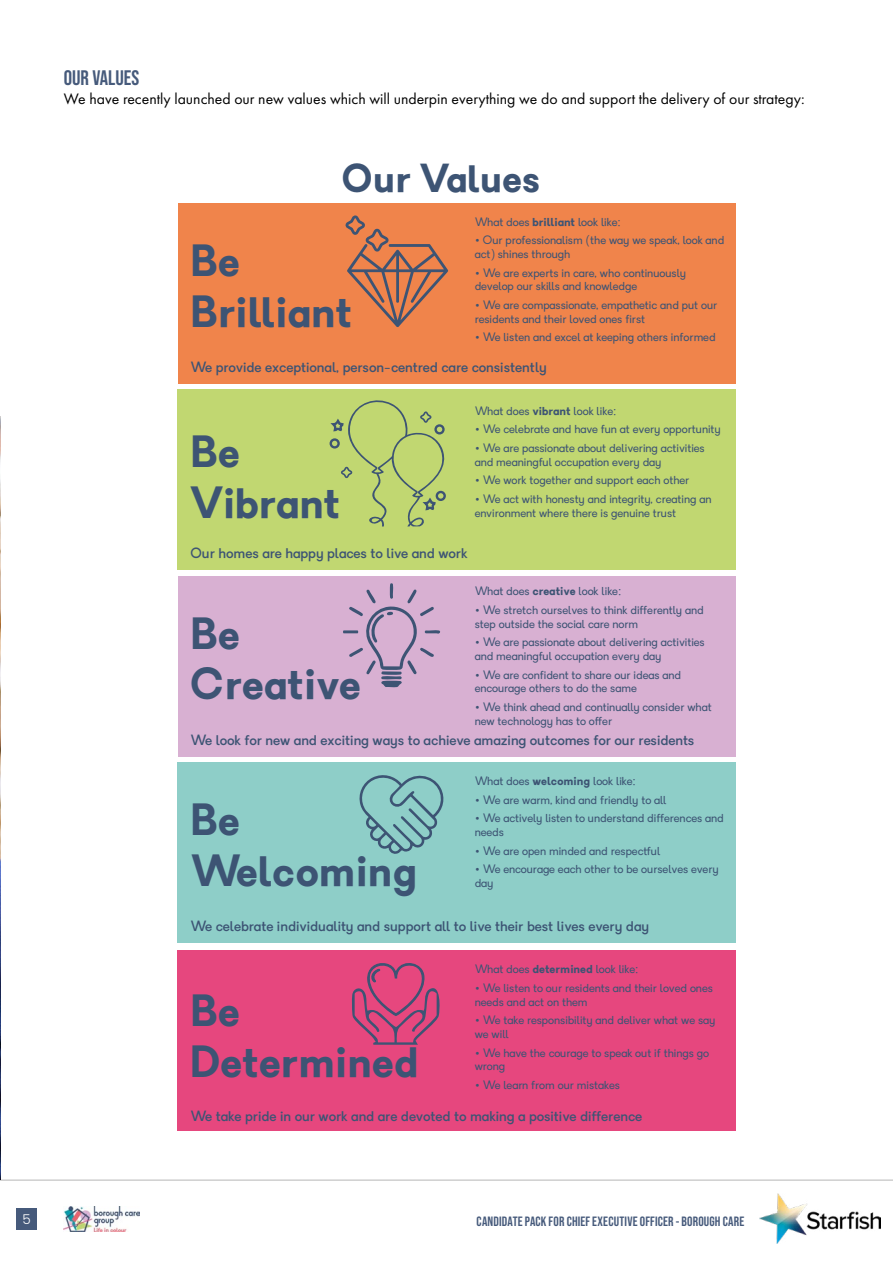
<style>
.page{position:relative;width:893px;height:1263px;background:#fff}
.page>*{position:absolute;margin:0;border:0;box-sizing:border-box;transform-origin:0 0}
.t1{font:700 42.15px/50.6px "Granary";color:#3d5474}
.t2{font:700 37.8px "Granary";color:#3d5474}
.t3{font:700 21px "Bebas Neue Pro";color:#465a7b}
.t4{font:15.75px "Futura PT";color:#000}
.t5{font:500 13.95px "Granary";color:#3d5474}
.t6{font:700 13.5px "Bebas Neue Pro";letter-spacing:.015em;color:#465a7b}
.t7{font:300 13.5px "Poppins";color:#fff}
.t8{font:11.4px/13.6px "Granary";color:#3d5474}
.s1{font-weight:700}
</style>
<div class="page">
<img style="left:759px;top:1194px;width:121px;height:50px">
<div style="left:16px;top:1208px;width:21px;height:21px;background:#465a7b"></div>
<hr style="left:0;top:1179px;width:893px;height:2px;background:#000">
<img style="left:63px;top:1206px;width:76px;height:25px">
<img style="left:0;top:417px;width:1px;height:762px">
<div style="left:178px;top:576px;width:558px;height:180px;background:#d8b0d2"></div>
<svg style="left:343px;top:583px;width:98px;height:104px"></svg>
<div style="left:178px;top:203px;width:558px;height:181px;background:#f0844b"></div>
<svg style="left:345px;top:215px;width:104px;height:112px"></svg>
<div style="left:178px;top:762px;width:558px;height:181px;background:#8ecec8"></div>
<svg style="left:359px;top:775px;width:85px;height:79px"></svg>
<div style="left:178px;top:389px;width:558px;height:181px;background:#c1d771"></div>
<svg style="left:329px;top:400px;width:117px;height:126px"></svg>
<div style="left:178px;top:950px;width:558px;height:180px;background:#e6477e"></div>
<svg style="left:352px;top:963px;width:88px;height:82px"></svg>
<h3 class="t3" style="left:64px;top:65px;width:77px">OUR VALUES</h3>
<h3 class="t4" style="left:64px;top:89px;width:742px">We have recently launched our new values which will underpin everything we do and support the delivery of our strategy:</h3>
<h2 class="t2" style="left:342px;top:153px;width:200px">Our Values</h2>
<p class="t8" style="left:475px;top:215px;width:148px">What does <span class="s1">brilliant</span> look like:</p>
<p class="t8" style="left:475px;top:234px;width:251px">• Our professionalism (the way we speak, look and act) shines through</p>
<p class="t8" style="left:475px;top:266px;width:213px">• We are experts in care, who continuously develop our skills and knowledge</p>
<p class="t8" style="left:475px;top:298px;width:244px">• We are compassionate, empathetic and put our residents and their loved ones first</p>
<p class="t8" style="left:475px;top:331px;width:242px">• We listen and excel at keeping others informed</p>
<p class="t5" style="left:191px;top:358px;width:358px">We provide exceptional, person-centred care consistently</p>
<h1 class="t1" style="left:191px;top:237px;width:163px">Be<br>Brilliant</h1>
<h1 class="t1" style="left:191px;top:428px;width:151px">Be<br>Vibrant</h1>
<p class="t8" style="left:475px;top:404px;width:143px">What does <span class="s1">vibrant</span> look like:</p>
<p class="t8" style="left:475px;top:423px;width:247px">• We celebrate and have fun at every opportunity</p>
<p class="t8" style="left:475px;top:441px;width:232px">• We are passionate about delivering activities and meaningful occupation every day</p>
<p class="t8" style="left:475px;top:474px;width:216px">• We work together and support each other</p>
<p class="t8" style="left:475px;top:492px;width:238px">• We act with honesty and integrity, creating an environment where there is genuine trust</p>
<p class="t5" style="left:191px;top:544px;width:278px">Our homes are happy places to live and work</p>
<p class="t8" style="left:475px;top:585px;width:148px">What does <span class="s1">creative</span> look like:</p>
<p class="t8" style="left:475px;top:603px;width:230px">• We stretch ourselves to think differently and step outside the social care norm</p>
<p class="t8" style="left:475px;top:636px;width:232px">• We are passionate about delivering activities and meaningful occupation every day</p>
<p class="t8" style="left:475px;top:668px;width:208px">• We are confident to share our ideas and encourage others to do the same</p>
<p class="t8" style="left:475px;top:700px;width:239px">• We think ahead and continually consider what new technology has to offer</p>
<h1 class="t1" style="left:191px;top:609px;width:172px">Be<br>Creative</h1>
<p class="t5" style="left:191px;top:731px;width:505px">We look for new and exciting ways to achieve amazing outcomes for our residents</p>
<p class="t8" style="left:475px;top:774px;width:163px">What does <span class="s1">welcoming</span> look like:</p>
<p class="t8" style="left:475px;top:793px;width:193px">• We are warm, kind and friendly to all</p>
<p class="t8" style="left:475px;top:812px;width:251px">• We actively listen to understand differences and needs</p>
<p class="t8" style="left:475px;top:844px;width:187px">• We are open minded and respectful</p>
<p class="t8" style="left:475px;top:862px;width:245px">• We encourage each other to be ourselves every day</p>
<h1 class="t1" style="left:191px;top:796px;width:228px">Be<br>Welcoming</h1>
<p class="t5" style="left:191px;top:917px;width:460px">We celebrate individuality and support all to live their best lives every day</p>
<p class="t8" style="left:475px;top:963px;width:165px">What does <span class="s1">determined</span> look like:</p>
<p class="t8" style="left:475px;top:981px;width:240px">• We listen to our residents and their loved ones needs and act on them</p>
<p class="t8" style="left:475px;top:1014px;width:242px">• We take responsibility and deliver what we say we will</p>
<p class="t8" style="left:475px;top:1046px;width:236px">• We have the courage to speak out if things go wrong</p>
<p class="t8" style="left:475px;top:1078px;width:147px">• We learn from our mistakes</p>
<h1 class="t1" style="left:191px;top:987px;width:229px">Be<br>Determined</h1>
<p class="t5" style="left:191px;top:1107px;width:453px">We take pride in our work and are devoted to making a positive difference</p>
<p class="t7" style="left:23px;top:1212px;width:10px">5</p>
<p class="t6" style="left:477px;top:1213px;width:269px">CANDIDATE PACK FOR CHIEF EXECUTIVE OFFICER - BOROUGH CARE</p>
</div>
